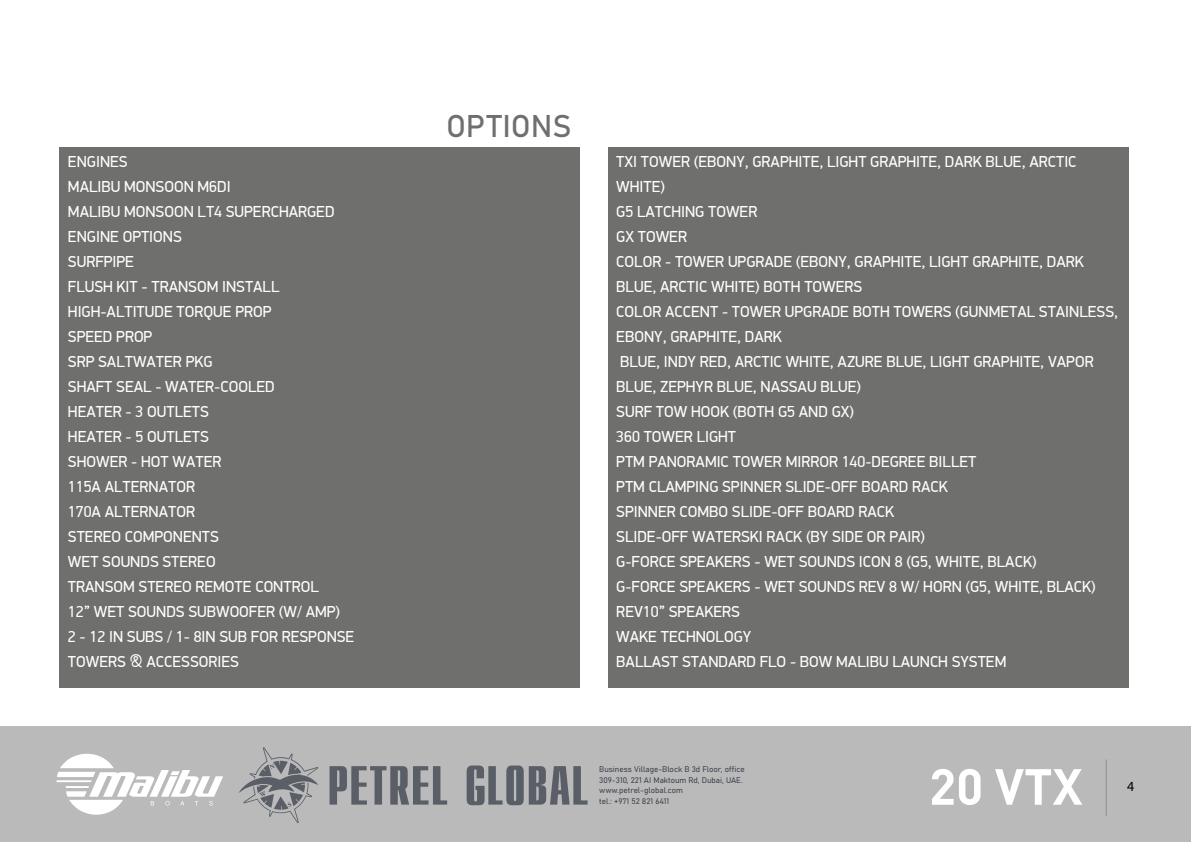
<style>
.page{position:relative;width:1191px;height:842px;background:#fff}
.page>*{position:absolute;margin:0;border:0;box-sizing:border-box;transform-origin:0 0}
.t1{font:700 50px "DIN Pro";color:#fff}
.t2{font:31px "Bahnschrift";color:#6f6f6e}
.t3{font:15px/25px "PF Din Display Pro";color:#fff}
.t4{font:14px "Myriad Pro";color:#000}
.t5{font:8px/10.8px "Bahnschrift";color:#3a3f49}
</style>
<div class="page">
<div style="left:0;top:726px;width:1191px;height:116px;background:#bababa"></div>
<svg style="left:238px;top:747px;width:80px;height:76px"></svg>
<svg style="left:329px;top:766px;width:118px;height:39px"></svg>
<svg style="left:466px;top:765px;width:121px;height:40px"></svg>
<div style="left:59px;top:147px;width:521px;height:541px;background:#6f6f6e"></div>
<div style="left:608px;top:147px;width:520px;height:541px;background:#6f6f6e"></div>
<hr style="left:1105px;top:759px;width:2px;height:57px;background:#9c9c9d">
<svg style="left:57px;top:754px;width:166px;height:61px"></svg>
<h2 class="t2" style="left:446px;top:102px;width:127px">OPTIONS</h2>
<p class="t3" style="left:68px;top:149px;width:288px">ENGINES<br>MALIBU MONSOON M6DI<br>MALIBU MONSOON LT4 SUPERCHARGED<br>ENGINE OPTIONS<br>SURFPIPE<br>FLUSH KIT - TRANSOM INSTALL<br>HIGH-ALTITUDE TORQUE PROP<br>SPEED PROP<br>SRP SALTWATER PKG<br>SHAFT SEAL - WATER-COOLED<br>HEATER - 3 OUTLETS<br>HEATER - 5 OUTLETS<br>SHOWER - HOT WATER<br>115A ALTERNATOR<br>170A ALTERNATOR<br>STEREO COMPONENTS<br>WET SOUNDS STEREO<br>TRANSOM STEREO REMOTE CONTROL<br>12” WET SOUNDS SUBWOOFER (W/ AMP)<br>2 - 12 IN SUBS / 1- 8IN SUB FOR RESPONSE<br>TOWERS &amp; ACCESSORIES</p>
<p class="t3" style="left:616px;top:149px;width:503px">TXI TOWER (EBONY, GRAPHITE, LIGHT GRAPHITE, DARK BLUE, ARCTIC WHITE)<br>G5 LATCHING TOWER<br>GX TOWER<br>COLOR - TOWER UPGRADE (EBONY, GRAPHITE, LIGHT GRAPHITE, DARK BLUE, ARCTIC WHITE) BOTH TOWERS<br>COLOR ACCENT - TOWER UPGRADE BOTH TOWERS (GUNMETAL STAINLESS, EBONY, GRAPHITE, DARK<br>BLUE, INDY RED, ARCTIC WHITE, AZURE BLUE, LIGHT GRAPHITE, VAPOR BLUE, ZEPHYR BLUE, NASSAU BLUE)<br>SURF TOW HOOK (BOTH G5 AND GX)<br>360 TOWER LIGHT<br>PTM PANORAMIC TOWER MIRROR 140-DEGREE BILLET<br>PTM CLAMPING SPINNER SLIDE-OFF BOARD RACK<br>SPINNER COMBO SLIDE-OFF BOARD RACK<br>SLIDE-OFF WATERSKI RACK (BY SIDE OR PAIR)<br>G-FORCE SPEAKERS - WET SOUNDS ICON 8 (G5, WHITE, BLACK)<br>G-FORCE SPEAKERS - WET SOUNDS REV 8 W/ HORN (G5, WHITE, BLACK)<br>REV10” SPEAKERS<br>WAKE TECHNOLOGY<br>BALLAST STANDARD FLO - BOW MALIBU LAUNCH SYSTEM</p>
<p class="t5" style="left:599px;top:763px;width:147px">Business Village-Block B 3d Floor, office<br>309-310, 221 AI Maktoum Rd, Dubai, UAE. www.petrel-global.com<br>tel.: +971 52 821 6411</p>
<h1 class="t1" style="left:929px;top:745px;width:155px">20 VTX</h1>
<p class="t4" style="left:1127px;top:777px;width:9px">4</p>
</div>
